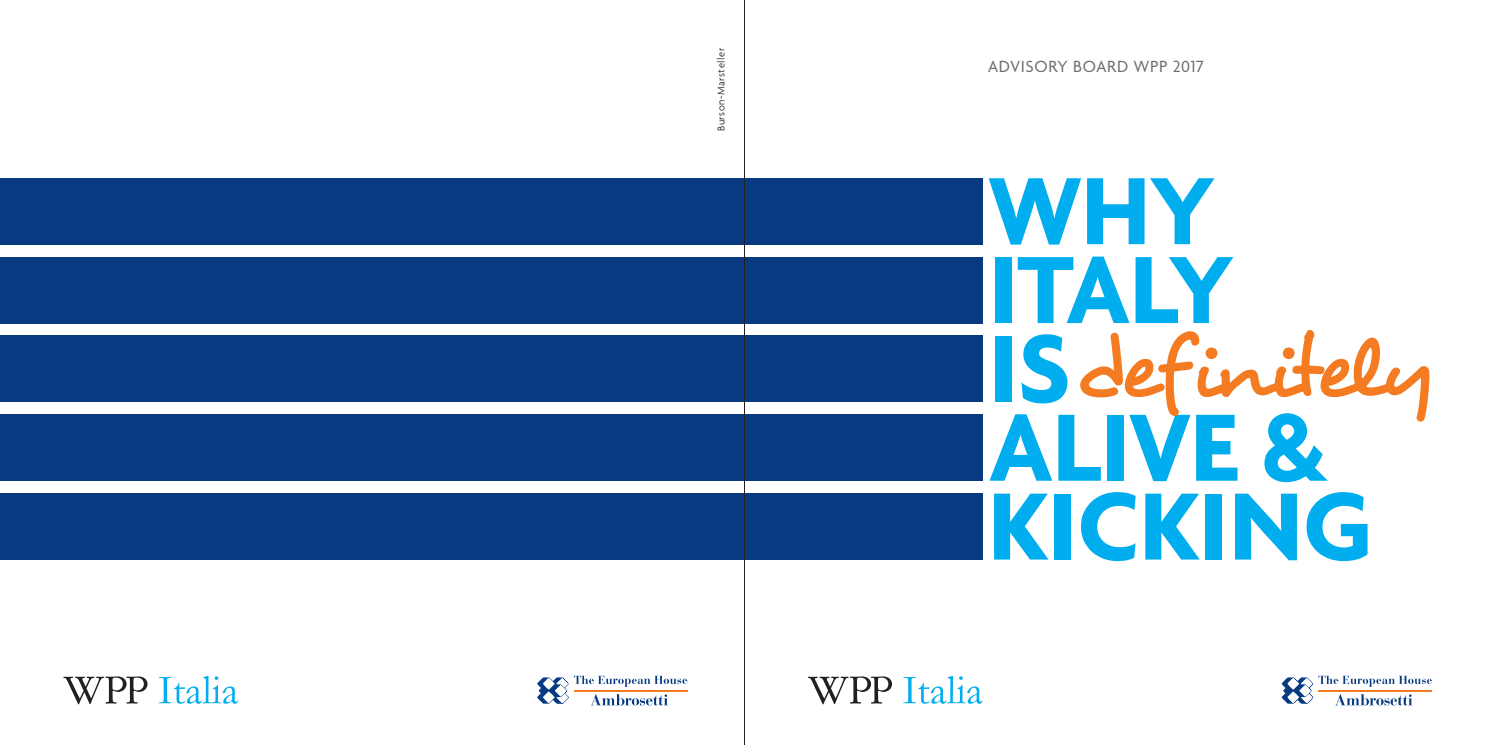
<style>
.page{position:relative;width:1489px;height:745px;background:#fff}
.page>*{position:absolute;margin:0;border:0;box-sizing:border-box;transform-origin:0 0}
.t1{font:700 103.25px/78.8px "Agenda";letter-spacing:-.005em;color:#00aeef}
.t2{font:87.5px "Desyrel";letter-spacing:-.065em;color:#f47b21}
.t3{font:17.5px "Agenda";letter-spacing:.03em;color:#6c6d70}
.Testo{font:300 10.5px "Agenda";letter-spacing:.05em;color:#231f20}
</style>
<div class="page">
<svg style="left:159px;top:676px;width:79px;height:27px"></svg>
<svg style="left:63px;top:676px;width:84px;height:27px"></svg>
<div style="left:0;top:178px;width:744px;height:67px;background:#073a81"></div>
<div style="left:0;top:257px;width:744px;height:66px;background:#073a81"></div>
<div style="left:0;top:335px;width:744px;height:66px;background:#073a81"></div>
<div style="left:0;top:414px;width:744px;height:66px;background:#073a81"></div>
<div style="left:0;top:493px;width:744px;height:66px;background:#073a81"></div>
<svg style="left:1281px;top:675px;width:150px;height:30px"></svg>
<hr style="left:1318px;top:689px;width:113px;height:1px;background:#f47b21">
<svg style="left:574px;top:675px;width:113px;height:11px"></svg>
<svg style="left:537px;top:677px;width:31px;height:26px"></svg>
<svg style="left:591px;top:694px;width:76px;height:11px"></svg>
<hr style="left:573px;top:689px;width:114px;height:1px;background:#f47b21">
<svg style="left:903px;top:676px;width:79px;height:27px"></svg>
<svg style="left:807px;top:676px;width:85px;height:27px"></svg>
<div style="left:729px;top:178px;width:253px;height:67px;background:#073a81"></div>
<div style="left:729px;top:257px;width:253px;height:66px;background:#073a81"></div>
<div style="left:729px;top:335px;width:253px;height:66px;background:#073a81"></div>
<div style="left:729px;top:414px;width:253px;height:66px;background:#073a81"></div>
<div style="left:729px;top:493px;width:253px;height:66px;background:#073a81"></div>
<hr style="left:744px;top:0;width:1px;height:744px;background:#231f20">
<p class="Testo" style="left:715px;top:131px;width:85px;rotate:-90deg">Burson-Marsteller</p>
<p class="t3" style="left:987px;top:57px;width:218px">ADVISORY BOARD WPP 2017</p>
<p class="t1" style="left:988px;top:169px;width:385px">WHY<br>ITALY<br>IS<br>ALIVE &amp;<br>KICKING</p>
<p class="t2" style="left:1073px;top:314px;width:361px">definitely</p>
</div>
